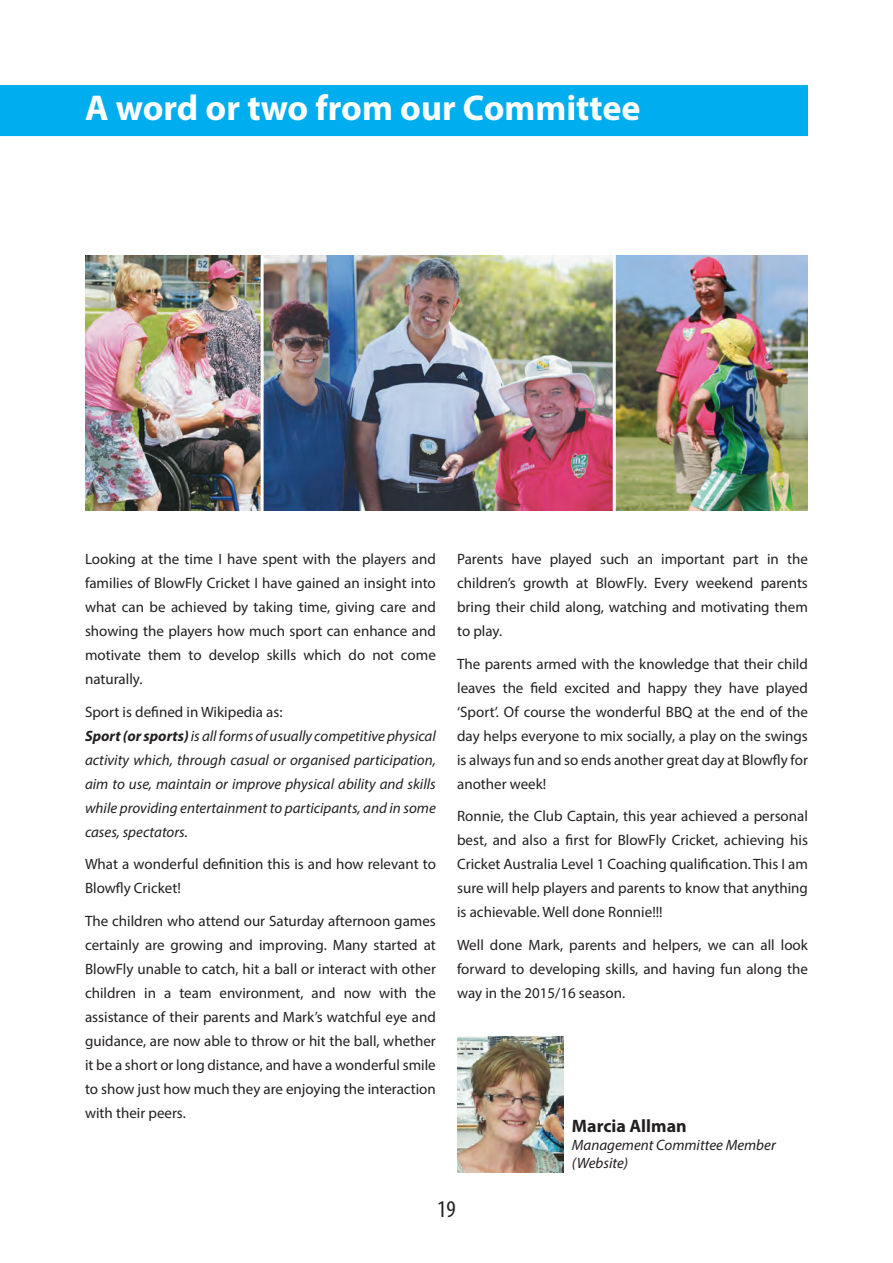
<style>
.page{position:relative;width:893px;height:1263px;background:#fff}
.page>*{position:absolute;margin:0;border:0;box-sizing:border-box;transform-origin:0 0}
.t1{font:700 36px "Myriad Pro";color:#fff}
.t2{font:condensed 24px "Myriad Pro";color:#231f20}
.t3{font:700 18px "Myriad Pro";color:#231f20}
.t4{font:15px/24px "Myriad Pro";color:#231f20;text-align:justify}
.t5{font:italic 15px/24px "Myriad Pro";color:#231f20}
.s1{font-style:normal}
.s2{font-weight:700}
</style>
<div class="page">
<img style="left:616px;top:255px;width:192px;height:255px">
<img style="left:85px;top:255px;width:176px;height:255px">
<img style="left:457px;top:1036px;width:106px;height:136px">
<div style="left:0;top:85px;width:808px;height:51px;background:#00aeef"></div>
<img style="left:264px;top:255px;width:349px;height:255px">
<h1 class="t1" style="left:85px;top:84px;width:557px">A word or two from our Committee</h1>
<p class="t4" style="left:85px;top:547px;width:352px">Looking at the time I have spent with the players and families of BlowFly Cricket I have gained an insight into what can be achieved by taking time, giving care and showing the players how much sport can enhance and motivate them to develop skills which do not come naturally.</p>
<p class="t5" style="left:85px;top:699px;width:352px"><span class="s1">Sport is defined in Wikipedia as:<br></span><span class="s2">Sport (or sports)</span> is all forms of usually competitive physical activity which, through casual or organised participation, aim to use, maintain or improve physical ability and skills while providing entertainment to participants, and in some cases, spectators.</p>
<p class="t4" style="left:85px;top:852px;width:352px">What a wonderful definition this is and how relevant to<br>Blowfly Cricket!</p>
<p class="t4" style="left:85px;top:908px;width:352px">The children who attend our Saturday afternoon games certainly are growing and improving. Many started at BlowFly unable to catch, hit a ball or interact with other children in a team environment, and now with the assistance of their parents and Mark’s watchful eye and guidance, are now able to throw or hit the ball, whether it be a short or long distance, and have a wonderful smile to show just how much they are enjoying the interaction with their peers.</p>
<p class="t4" style="left:457px;top:547px;width:352px">Parents have played such an important part in the children’s growth at BlowFly. Every weekend parents bring their child along, watching and motivating them to play.</p>
<p class="t4" style="left:457px;top:651px;width:352px">The parents armed with the knowledge that their child leaves the field excited and happy they have played ‘Sport’. Of course the wonderful BBQ at the end of the day helps everyone to mix socially, a play on the swings is always fun and so ends another great day at Blowfly for another week!</p>
<p class="t4" style="left:457px;top:804px;width:352px">Ronnie, the Club Captain, this year achieved a personal best, and also a first for BlowFly Cricket, achieving his Cricket Australia Level 1 Coaching qualification. This I am sure will help players and parents to know that anything is achievable. Well done Ronnie!!!</p>
<p class="t4" style="left:457px;top:932px;width:352px">Well done Mark, parents and helpers, we can all look forward to developing skills, and having fun along the way in the 2015/16 season.</p>
<p class="t3" style="left:572px;top:1114px;width:116px">Marcia Allman</p>
<p class="t5" style="left:572px;top:1136px;width:205px;line-height:18px">Management Committee Member (Website)</p>
<h2 class="t2" style="left:437px;top:1195px;width:20px">19</h2>
</div>
